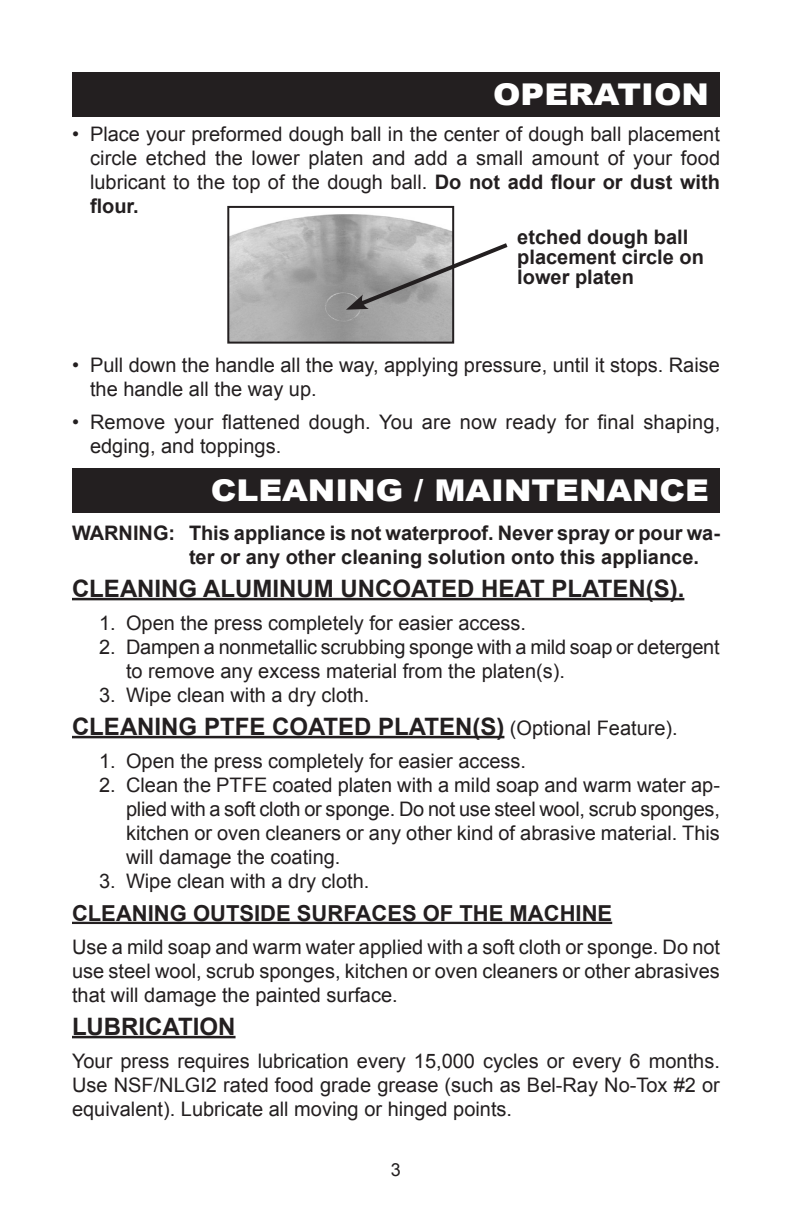
<style>
.page{position:relative;width:792px;height:1224px;background:#fff}
.page>*{position:absolute;margin:0;border:0;box-sizing:border-box;transform-origin:0 0}
.t1{font:900 30px "Arial";color:#fff;scale:1.1 1}
.t2{font:700 24px "Arial";color:#231f20}
.t3{font:700 22px "Arial";color:#231f20}
.t4{font:20px/24px "Arial";color:#231f20;text-align:justify}
.t5{font:700 20px/20px "Arial";color:#231f20}
.t6{font:18px "Arial";color:#231f20}
.s1{font-weight:700}
.s2{font-weight:400;font-size:20px}
</style>
<div class="page">
<div style="left:73px;top:73px;width:646px;height:43px;background:#231f20"></div>
<div style="left:72px;top:72px;width:648px;height:45px;border:2px solid #231f20"></div>
<div style="left:73px;top:469px;width:646px;height:43px;background:#231f20"></div>
<div style="left:72px;top:468px;width:648px;height:45px;border:2px solid #231f20"></div>
<hr style="left:72px;top:598px;width:612px;height:2px;background:#231f20">
<hr style="left:72px;top:736px;width:432px;height:2px;background:#231f20">
<hr style="left:72px;top:922px;width:540px;height:2px;background:#231f20">
<hr style="left:72px;top:1036px;width:164px;height:2px;background:#231f20">
<img style="left:230px;top:214px;width:221px;height:127px">
<div style="left:227px;top:206px;width:227px;height:138px;border:2px solid #231f20"></div>
<svg style="left:346px;top:240px;width:162px;height:70px"></svg>
<p class="t1" style="left:493px;top:73px;width:198px">OPERATION</p>
<p class="t4" style="left:90px;top:122px;width:632px;text-indent:-18px">• Place your preformed dough ball in the center of dough ball placement circle etched the lower platen and add a small amount of your food lubricant to the top of the dough ball. <span class="s1">Do not add flour or dust with flour.</span></p>
<p class="t5" style="left:517px;top:228px;width:188px">etched dough ball placement circle on lower platen</p>
<p class="t4" style="left:90px;top:353px;width:631px;text-indent:-18px">• Pull down the handle all the way, applying pressure, until it stops. Raise the handle all the way up.</p>
<p class="t4" style="left:90px;top:410px;width:632px;text-indent:-18px">• Remove your flattened dough. You are now ready for final shaping, edging, and toppings.</p>
<p class="t1" style="left:211px;top:469px;width:455px">CLEANING / MAINTENANCE</p>
<p class="t5" style="left:189px;top:521px;width:532px;line-height:24px;text-indent:-117px">WARNING: This appliance is not waterproof. Never spray or pour wa&shy;ter or any other cleaning solution onto this appliance.</p>
<p class="t2" style="left:72px;top:572px;width:614px">CLEANING ALUMINUM UNCOATED HEAT PLATEN(S).</p>
<p class="t4" style="left:99px;top:611px;width:429px">1. Open the press completely for easier access.</p>
<p class="t4" style="left:126px;top:635px;width:595px;text-indent:-27px">2. Dampen a nonmetallic scrubbing sponge with a mild soap or detergent to remove any excess material from the platen(s).</p>
<p class="t4" style="left:99px;top:683px;width:272px">3. Wipe clean with a dry cloth.</p>
<p class="t2" style="left:72px;top:710px;width:607px">CLEANING PTFE COATED PLATEN(S) <span class="s2">(Optional Feature).</span></p>
<p class="t4" style="left:99px;top:749px;width:429px">1. Open the press completely for easier access.</p>
<p class="t4" style="left:126px;top:773px;width:595px;text-indent:-27px">2. Clean the PTFE coated platen with a mild soap and warm water ap&shy;plied with a soft cloth or sponge. Do not use steel wool, scrub sponges, kitchen or oven cleaners or any other kind of abrasive material. This will damage the coating.</p>
<p class="t4" style="left:99px;top:869px;width:272px">3. Wipe clean with a dry cloth.</p>
<p class="t3" style="left:72px;top:898px;width:542px">CLEANING OUTSIDE SURFACES OF THE MACHINE</p>
<p class="t4" style="left:72px;top:935px;width:650px">Use a mild soap and warm water applied with a soft cloth or sponge. Do not use steel wool, scrub sponges, kitchen or oven cleaners or other abrasives that will damage the painted surface.</p>
<p class="t2" style="left:72px;top:1010px;width:165px">LUBRICATION</p>
<p class="t4" style="left:72px;top:1049px;width:649px">Your press requires lubrication every 15,000 cycles or every 6 months.<br>Use NSF/NLGI2 rated food grade grease (such as Bel-Ray No-Tox #2 or equivalent). Lubricate all moving or hinged points.</p>
<p class="t6" style="left:391px;top:1158px;width:12px">3</p>
</div>
